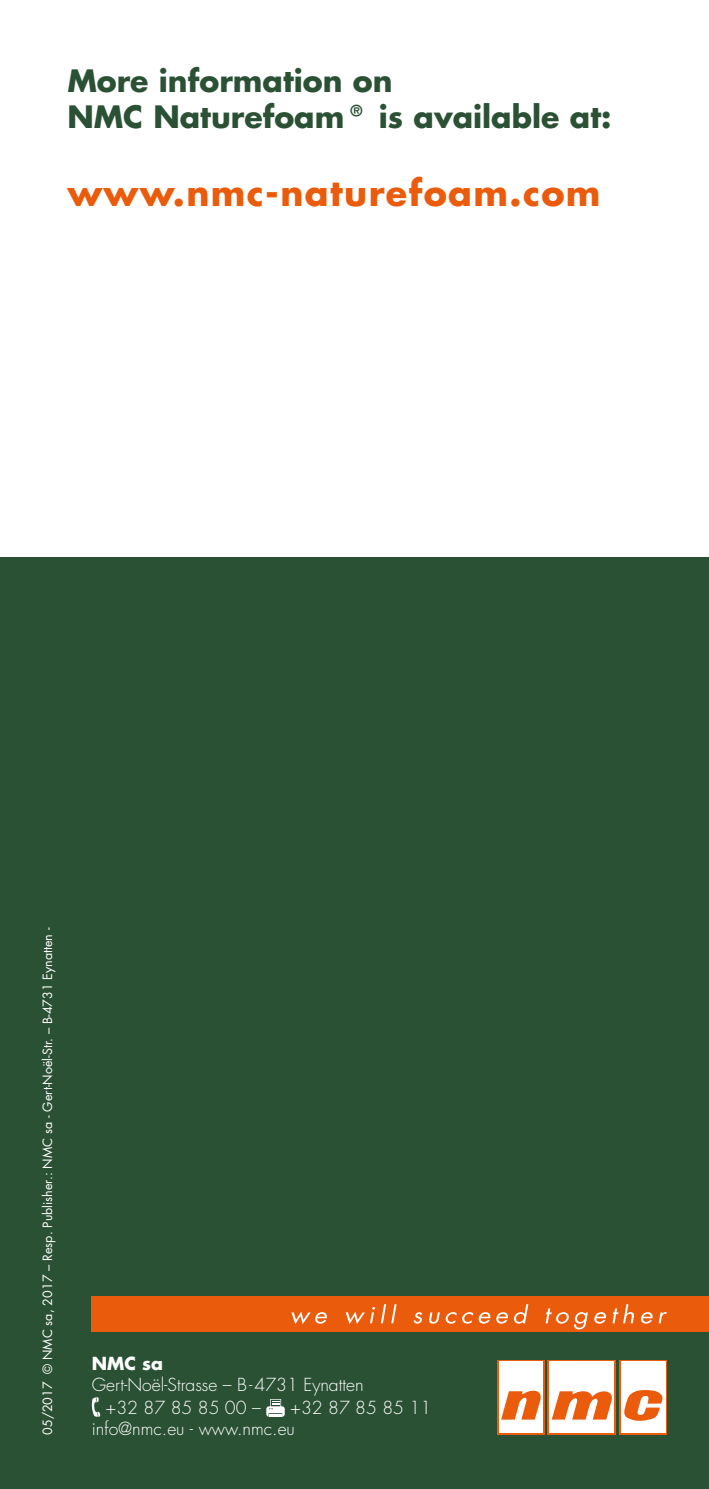
<style>
.page{position:relative;width:709px;height:1489px;background:#fff}
.page>*{position:absolute;margin:0;border:0;box-sizing:border-box;transform-origin:0 0}
.t1{font:700 35px "Futura CE";letter-spacing:.04em;color:#ea5b0b}
.t2{font:700 30px/36px "Futura CE";color:#2b5135}
.t3{font:300 17.5px/23px "Futura CE";color:#fff}
.t4{font:700 17.5px "Futura CE";color:#fff}
.t5{font:12.5px "Futura CE";color:#fff}
</style>
<div class="page">
<div style="left:0;top:557px;width:709px;height:931px;background:#2b5135"></div>
<div style="left:92px;top:1296px;width:617px;height:35px;background:#ea5b0b"></div>
<svg style="left:497px;top:1360px;width:47px;height:74px"></svg>
<svg style="left:547px;top:1360px;width:69px;height:74px"></svg>
<div style="left:619px;top:1359px;width:48px;height:75px;background:linear-gradient(to bottom,#fff,#fff)"></div>
<div style="left:499px;top:1361px;width:44px;height:71px;background:#fff"></div>
<div style="left:549px;top:1361px;width:65px;height:71px;background:#fff"></div>
<div style="left:621px;top:1361px;width:44px;height:71px;background:#fff"></div>
<svg style="left:501px;top:1390px;width:40px;height:29px"></svg>
<svg style="left:552px;top:1391px;width:60px;height:28px"></svg>
<svg style="left:624px;top:1390px;width:39px;height:31px"></svg>
<svg style="left:291px;top:1311px;width:36px;height:12px"></svg>
<svg style="left:346px;top:1307px;width:29px;height:16px"></svg>
<svg style="left:381px;top:1304px;width:15px;height:19px"></svg>
<svg style="left:413px;top:1312px;width:9px;height:11px"></svg>
<svg style="left:429px;top:1304px;width:99px;height:19px"></svg>
<svg style="left:545px;top:1308px;width:43px;height:21px"></svg>
<svg style="left:594px;top:1312px;width:12px;height:11px"></svg>
<svg style="left:612px;top:1304px;width:22px;height:19px"></svg>
<svg style="left:640px;top:1312px;width:27px;height:11px"></svg>
<svg style="left:92px;top:1397px;width:8px;height:19px"></svg>
<svg style="left:266px;top:1399px;width:19px;height:17px"></svg>
<h2 class="t2" style="left:67px;top:61px;width:545px">More information on<br>NMC Naturefoam® is available at:</h2>
<h1 class="t1" style="left:67px;top:167px;width:534px">www.nmc-naturefoam.com</h1>
<p class="t5" style="left:40px;top:1434px;width:509px;rotate:-90deg">05/2017 © NMC sa, 2017 – Resp. Publisher.: NMC sa - Gert-Noël-Str. – B-4731 Eynatten -</p>
<p class="t4" style="left:92px;top:1350px;width:73px">NMC sa</p>
<p class="t3" style="left:106px;top:1373px;width:259px;text-indent:-14px">Gert-Noël-Strasse – B-4731 Eynatten +32 87 85 85 00 –</p>
<p class="t3" style="left:92px;top:1397px;width:341px;line-height:21px;text-indent:198px">+32 87 85 85 11 info@nmc.eu - www.nmc.eu</p>
</div>
